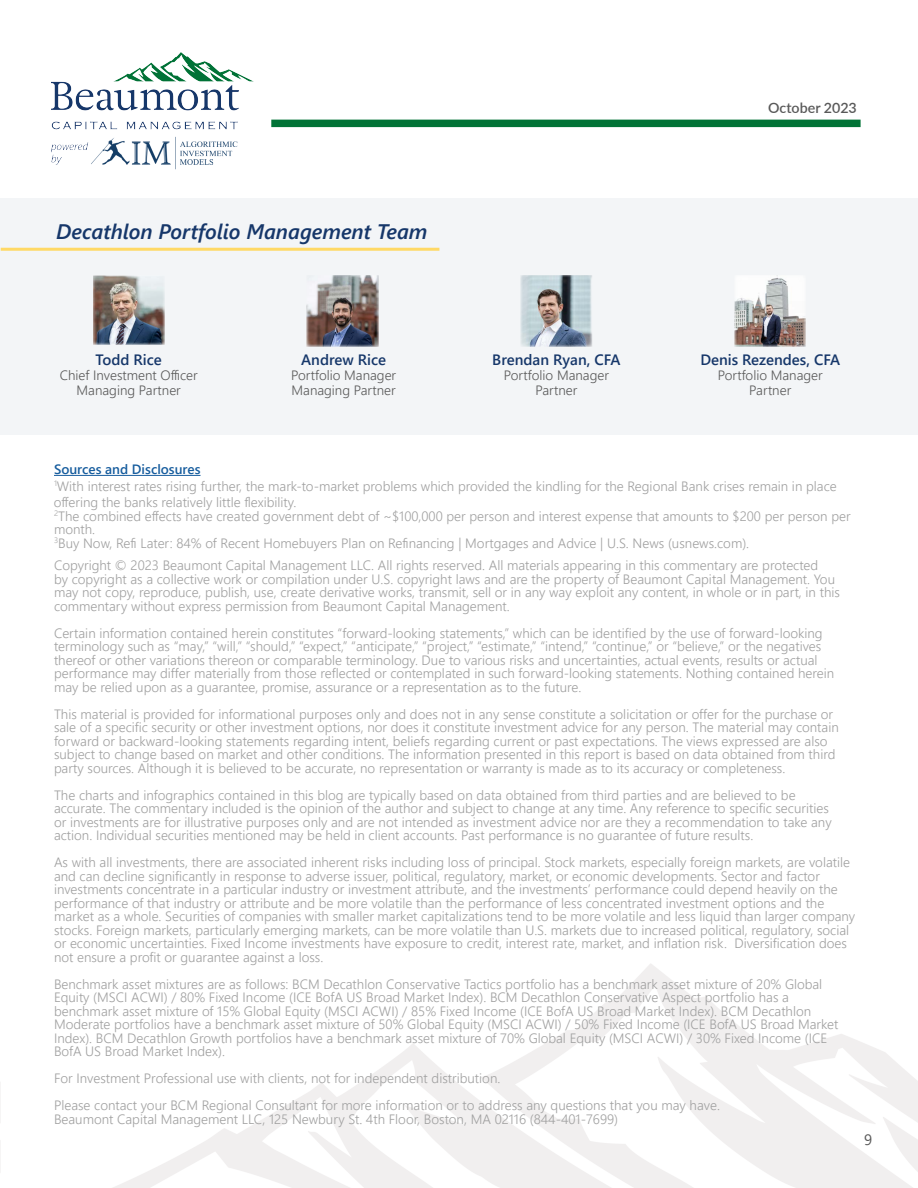
<style>
.page{position:relative;width:918px;height:1188px;background:#fff}
.page>*{position:absolute;margin:0;border:0;box-sizing:border-box;transform-origin:0 0}
.t1{font:italic 600 21px "Segoe UI";color:#16376a}
.t2{font:600 15px "Segoe UI";color:#16376a}
.t3{font:15px "Segoe UI";color:#595959}
.t4{font:600 14.25px "Lato";color:#595959}
.t5{font:300 13.5px/13.5px "Segoe UI";color:#a0a0a0}
.t6{font:300 13.5px/15px "Segoe UI";color:#595959;text-align:center}
.s1{font-weight:600;color:#175d9e}
</style>
<div class="page">
<hr style="left:54px;top:475px;width:147px;height:1px;background:#175d9e">
<div style="left:271px;top:120px;width:590px;height:7px;background:#017336"></div>
<img style="left:51px;top:52px;width:203px;height:118px">
<div style="left:1px;top:198px;width:917px;height:237px;background:#f3f5f7"></div>
<hr style="left:1px;top:248px;width:438px;height:3px;background:#ffd966">
<img style="left:93px;top:275px;width:71px;height:70px">
<img style="left:307px;top:275px;width:71px;height:72px">
<img style="left:521px;top:275px;width:71px;height:72px">
<img style="left:735px;top:278px;width:71px;height:69px">
<h1 class="t1" style="left:56px;top:212px;width:373px">Decathlon Portfolio Management Team</h1>
<p class="t4" style="left:768px;top:97px;width:90px">October 2023</p>
<p class="t2" style="left:96px;top:346px;width:68px">Todd Rice</p>
<p class="t6" style="left:60px;top:366px;width:139px">Chief Investment Officer<br>Managing Partner</p>
<p class="t2" style="left:301px;top:346px;width:86px">Andrew Rice</p>
<p class="t6" style="left:291px;top:366px;width:107px;text-align:left">Portfolio Manager<br>Managing Partner</p>
<p class="t2" style="left:492px;top:346px;width:130px">Brendan Ryan, CFA</p>
<p class="t6" style="left:504px;top:366px;width:107px">Portfolio Manager<br>Partner</p>
<p class="t2" style="left:700px;top:346px;width:141px">Denis Rezendes, CFA</p>
<p class="t6" style="left:718px;top:366px;width:107px">Portfolio Manager<br>Partner</p>
<p class="t5" style="left:54px;top:460px;width:784px;line-height:16.5px"><span class="s1">Sources and Disclosures<br></span><sup>1</sup>With interest rates rising further, the mark-to-market problems which provided the kindling for the Regional Bank crises remain in place offering the banks relatively little flexibility.</p>
<p class="t5" style="left:54px;top:508px;width:798px"><sup>2</sup>The combined effects have created government debt of ~$100,000 per person and interest expense that amounts to $200 per person per month.<br><sup>3</sup>Buy Now, Refi Later: 84% of Recent Homebuyers Plan on Refinancing | Mortgages and Advice | U.S. News (usnews.com).</p>
<p class="t5" style="left:54px;top:557px;width:788px">Copyright © 2023 Beaumont Capital Management LLC. All rights reserved. All materials appearing in this commentary are protected<br>by copyright as a collective work or compilation under U.S. copyright laws and are the property of Beaumont Capital Management. You may not copy, reproduce, publish, use, create derivative works, transmit, sell or in any way exploit any content, in whole or in part, in this commentary without express permission from Beaumont Capital Management.</p>
<p class="t5" style="left:54px;top:625px;width:782px">Certain information contained herein constitutes “forward-looking statements,” which can be identified by the use of forward-looking terminology such as “may,” “will,” “should,” “expect,” “anticipate,” “project,” “estimate,” “intend,” “continue,” or “believe,” or the negatives thereof or other variations thereon or comparable terminology. Due to various risks and uncertainties, actual events, results or actual performance may differ materially from those reflected or contemplated in such forward-looking statements. Nothing contained herein may be relied upon as a guarantee, promise, assurance or a representation as to the future.</p>
<p class="t5" style="left:54px;top:706px;width:786px">This material is provided for informational purposes only and does not in any sense constitute a solicitation or offer for the purchase or sale of a specific security or other investment options, nor does it constitute investment advice for any person. The material may contain forward or backward-looking statements regarding intent, beliefs regarding current or past expectations. The views expressed are also subject to change based on market and other conditions. The information presented in this report is based on data obtained from third party sources. Although it is believed to be accurate, no representation or warranty is made as to its accuracy or completeness.</p>
<p class="t5" style="left:54px;top:787px;width:779px">The charts and infographics contained in this blog are typically based on data obtained from third parties and are believed to be accurate. The commentary included is the opinion of the author and subject to change at any time. Any reference to specific securities or investments are for illustrative purposes only and are not intended as investment advice nor are they a recommendation to take any action. Individual securities mentioned may be held in client accounts. Past performance is no guarantee of future results.</p>
<p class="t5" style="left:54px;top:854px;width:803px">As with all investments, there are associated inherent risks including loss of principal. Stock markets, especially foreign markets, are volatile and can decline significantly in response to adverse issuer, political, regulatory, market, or economic developments. Sector and factor investments concentrate in a particular industry or investment attribute, and the investments’ performance could depend heavily on the performance of that industry or attribute and be more volatile than the performance of less concentrated investment options and the market as a whole. Securities of companies with smaller market capitalizations tend to be more volatile and less liquid than larger company stocks. Foreign markets, particularly emerging markets, can be more volatile than U.S. markets due to increased political, regulatory, social or economic uncertainties. Fixed Income investments have exposure to credit, interest rate, market, and inflation risk. Diversification does not ensure a profit or guarantee against a loss.</p>
<p class="t5" style="left:54px;top:976px;width:786px">Benchmark asset mixtures are as follows: BCM Decathlon Conservative Tactics portfolio has a benchmark asset mixture of 20% Global Equity (MSCI ACWI) / 80% Fixed Income (ICE BofA US Broad Market Index). BCM Decathlon Conservative Aspect portfolio has a benchmark asset mixture of 15% Global Equity (MSCI ACWI) / 85% Fixed Income (ICE BofA US Broad Market Index). BCM Decathlon Moderate portfolios have a benchmark asset mixture of 50% Global Equity (MSCI ACWI) / 50% Fixed Income (ICE BofA US Broad Market Index). BCM Decathlon Growth portfolios have a benchmark asset mixture of 70% Global Equity (MSCI ACWI) / 30% Fixed Income (ICE BofA US Broad Market Index).</p>
<p class="t5" style="left:54px;top:1064px;width:667px;line-height:27px">For Investment Professional use with clients, not for independent distribution.<br>Please contact your BCM Regional Consultant for more information or to address any questions that you may have.</p>
<p class="t5" style="left:54px;top:1111px;width:566px">Beaumont Capital Management LLC, 125 Newbury St. 4th Floor, Boston, MA 02116 (844-401-7699)</p>
<p class="t3" style="left:864px;top:1125px;width:10px">9</p>
</div>
